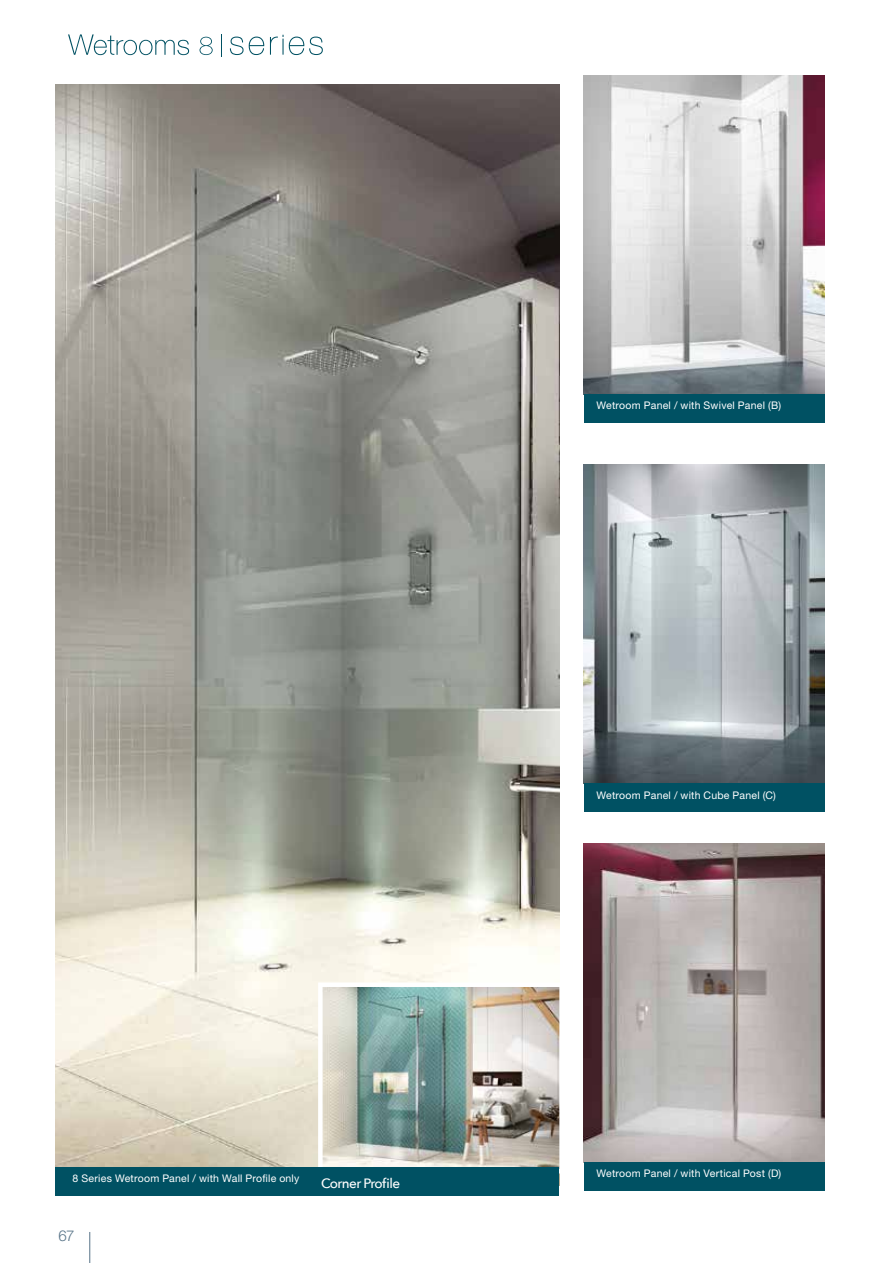
<style>
.page{position:relative;width:893px;height:1263px;background:#fff}
.page>*{position:absolute;margin:0;border:0;box-sizing:border-box;transform-origin:0 0}
.t1{font:300 15px "Helvetica Neue LT Std";color:#577387}
.t2{font:500 13.5px "Avenir Next";letter-spacing:-.04em;color:#fff}
.t3{font:10.5px "Helvetica Neue LT Std";letter-spacing:.02em;color:#fff}
</style>
<div class="page">
<svg style="left:230px;top:35px;width:93px;height:20px"></svg>
<svg style="left:221px;top:34px;width:1px;height:23px"></svg>
<svg style="left:200px;top:37px;width:13px;height:18px"></svg>
<svg style="left:68px;top:34px;width:121px;height:21px"></svg>
<hr style="left:89px;top:1232px;width:1px;height:31px;background:#577387">
<img style="left:55px;top:84px;width:504px;height:1083px">
<div style="left:55px;top:1167px;width:503px;height:29px;background:#005163"></div>
<img style="left:584px;top:843px;width:241px;height:319px">
<img style="left:584px;top:464px;width:241px;height:319px">
<img style="left:584px;top:75px;width:241px;height:319px">
<div style="left:584px;top:1162px;width:241px;height:29px;background:#005163"></div>
<div style="left:584px;top:783px;width:241px;height:29px;background:#005163"></div>
<div style="left:584px;top:394px;width:241px;height:29px;background:#005163"></div>
<img style="left:323px;top:987px;width:236px;height:180px">
<div style="left:318px;top:982px;width:246px;height:191px;border:4px solid #fff"></div>
<div style="left:315px;top:1167px;width:244px;height:28px;background:#005163"></div>
<p class="t3" style="left:596px;top:399px;width:186px">Wetroom Panel / with Swivel Panel (B)</p>
<p class="t3" style="left:596px;top:788px;width:181px">Wetroom Panel / with Cube Panel (C)</p>
<p class="t3" style="left:73px;top:1172px;width:228px">8 Series Wetroom Panel / with Wall Profile only</p>
<p class="t3" style="left:596px;top:1167px;width:186px">Wetroom Panel / with Vertical Post (D)</p>
<p class="t2" style="left:321px;top:1172px;width:81px">Corner Profile</p>
<h1 class="t1" style="left:58px;top:1226px;width:17px">67</h1>
</div>
